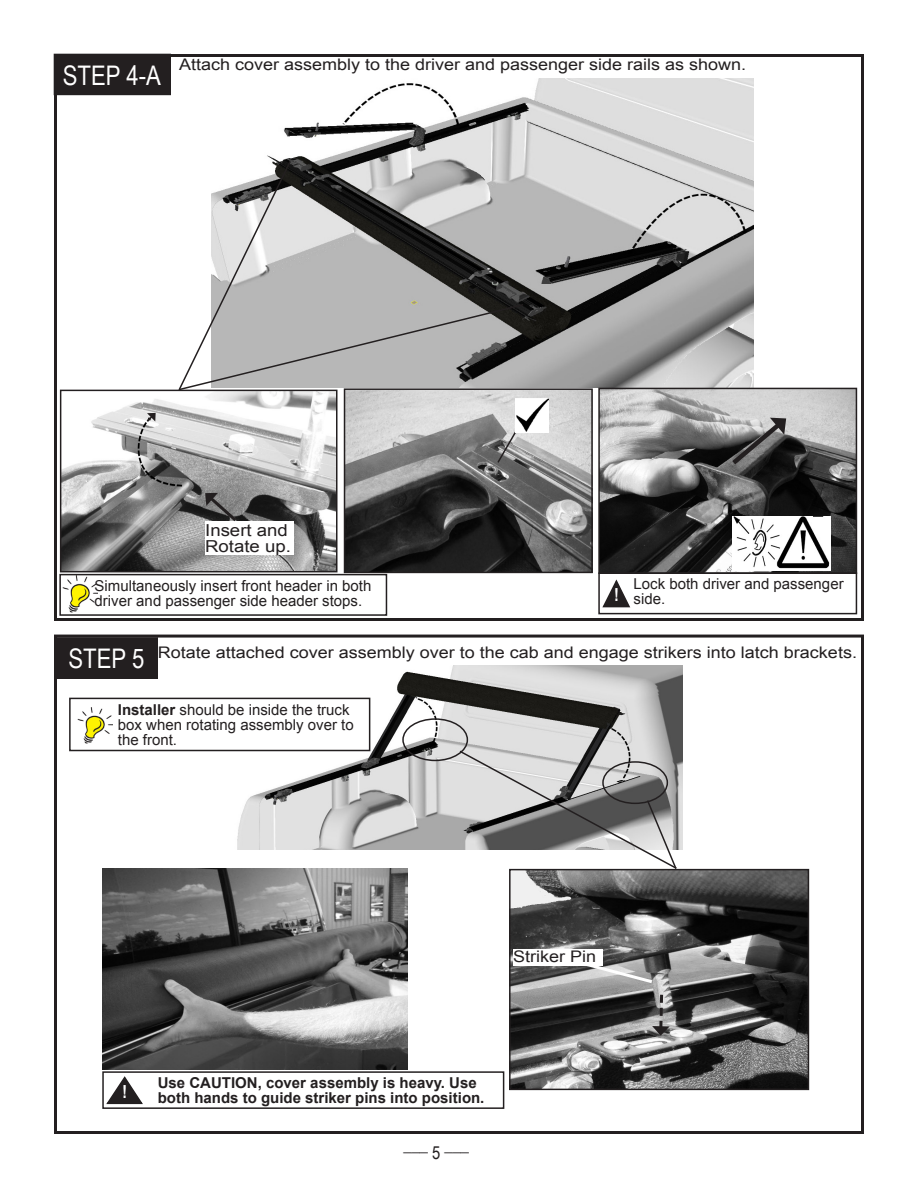
<style>
.page{position:relative;width:918px;height:1188px;background:#fff}
.page>*{position:absolute;margin:0;border:0;box-sizing:border-box;transform-origin:0 0}
.Subhead_2{font:27px "Arial Narrow";color:#fff}
.Subhead_2-2{font:18px "Arial Narrow";color:#231f20}
.t1{font:700 18px "Arial Narrow";color:#fff}
.t2{font:16.5px/15.9px "Arial";color:#231f20;scale:1.13 1}
.t3{font:15.9px "Arial";color:#231f20;scale:1.13 1}
.t4{font:15px/15px "Arial";color:#231f20}
.t5{font:700 15px/15px "Arial";color:#231f20}
.s1{font-weight:700}
</style>
<div class="page">
<div style="left:54px;top:54px;width:810px;height:567px;border:3px solid #231f20"></div>
<img style="left:267px;top:78px;width:487px;height:310px">
<div style="left:54px;top:54px;width:116px;height:41px;background:#231f20"></div>
<img style="left:63px;top:393px;width:272px;height:176px">
<div style="left:60px;top:390px;width:278px;height:182px;border:2px solid #231f20"></div>
<svg style="left:145px;top:413px;width:11px;height:10px"></svg>
<img style="left:347px;top:391px;width:243px;height:179px">
<div style="left:344px;top:388px;width:249px;height:185px;border:2px solid #231f20"></div>
<img style="left:62px;top:577px;width:35px;height:36px">
<div style="left:59px;top:574px;width:328px;height:42px;border:2px solid #231f20"></div>
<div style="left:205px;top:521px;width:89px;height:34px;background:#fff"></div>
<svg style="left:205px;top:493px;width:35px;height:29px"></svg>
<svg style="left:496px;top:429px;width:22px;height:35px"></svg>
<img style="left:601px;top:391px;width:253px;height:180px">
<div style="left:598px;top:388px;width:259px;height:186px;border:2px solid #231f20"></div>
<svg style="left:727px;top:417px;width:60px;height:52px;background:#656565"></svg>
<img style="left:732px;top:517px;width:98px;height:54px">
<div style="left:598px;top:572px;width:259px;height:42px;border:2px solid #231f20"></div>
<svg style="left:602px;top:579px;width:29px;height:29px"></svg>
<img style="left:515px;top:398px;width:34px;height:34px">
<svg style="left:177px;top:160px;width:348px;height:232px;background:#acacac"></svg>
<div style="left:54px;top:635px;width:810px;height:499px;border:3px solid #231f20"></div>
<div style="left:102px;top:1071px;width:402px;height:38px;border:2px solid #231f20"></div>
<div style="left:57px;top:638px;width:100px;height:40px;background:#231f20"></div>
<img style="left:224px;top:665px;width:459px;height:184px">
<img style="left:512px;top:872px;width:294px;height:215px">
<div style="left:509px;top:869px;width:300px;height:221px;border:2px solid #231f20"></div>
<div style="left:402px;top:718px;width:66px;height:43px;border:2px solid #231f20;border-radius:50%"></div>
<svg style="left:458px;top:749px;width:220px;height:122px"></svg>
<img style="left:102px;top:869px;width:305px;height:201px">
<div style="left:69px;top:698px;width:301px;height:53px;border:2px solid #231f20"></div>
<img style="left:77px;top:707px;width:35px;height:37px">
<svg style="left:652px;top:992px;width:18px;height:44px"></svg>
<div style="left:513px;top:949px;width:89px;height:17px;background:#fff"></div>
<svg style="left:580px;top:960px;width:75px;height:25px"></svg>
<svg style="left:106px;top:1076px;width:37px;height:29px"></svg>
<p class="Subhead_2" style="left:63px;top:55px;width:100px">STEP 4-A</p>
<p class="t3" style="left:179px;top:54px;width:503px">Attach cover assembly to the driver and passenger side rails as shown.</p>
<p class="t2" style="left:205px;top:523px;width:77px">Insert and<br>Rotate up.</p>
<p class="t4" style="left:95px;top:578px;width:278px">Simultaneously insert front header in both driver and passenger side header stops.</p>
<p class="t1" style="left:614px;top:581px;width:6px">!</p>
<p class="t4" style="left:634px;top:577px;width:212px">Lock both driver and passenger side.</p>
<p class="Subhead_2" style="left:69px;top:639px;width:77px">STEP 5</p>
<p class="t3" style="left:158px;top:642px;width:620px">Rotate attached cover assembly over to the cab and engage strikers into latch brackets.</p>
<p class="t4" style="left:118px;top:702px;width:237px"><span class="s1">Installer</span> should be inside the truck box when rotating assembly over to the front.</p>
<p class="t3" style="left:513px;top:946px;width:75px">Striker Pin</p>
<p class="t5" style="left:158px;top:1076px;width:328px">Use CAUTION, cover assembly is heavy. Use both hands to guide striker pins into position.</p>
<p class="Subhead_2-2" style="left:403px;top:1132px;width:67px">___ 5 ___</p>
</div>
